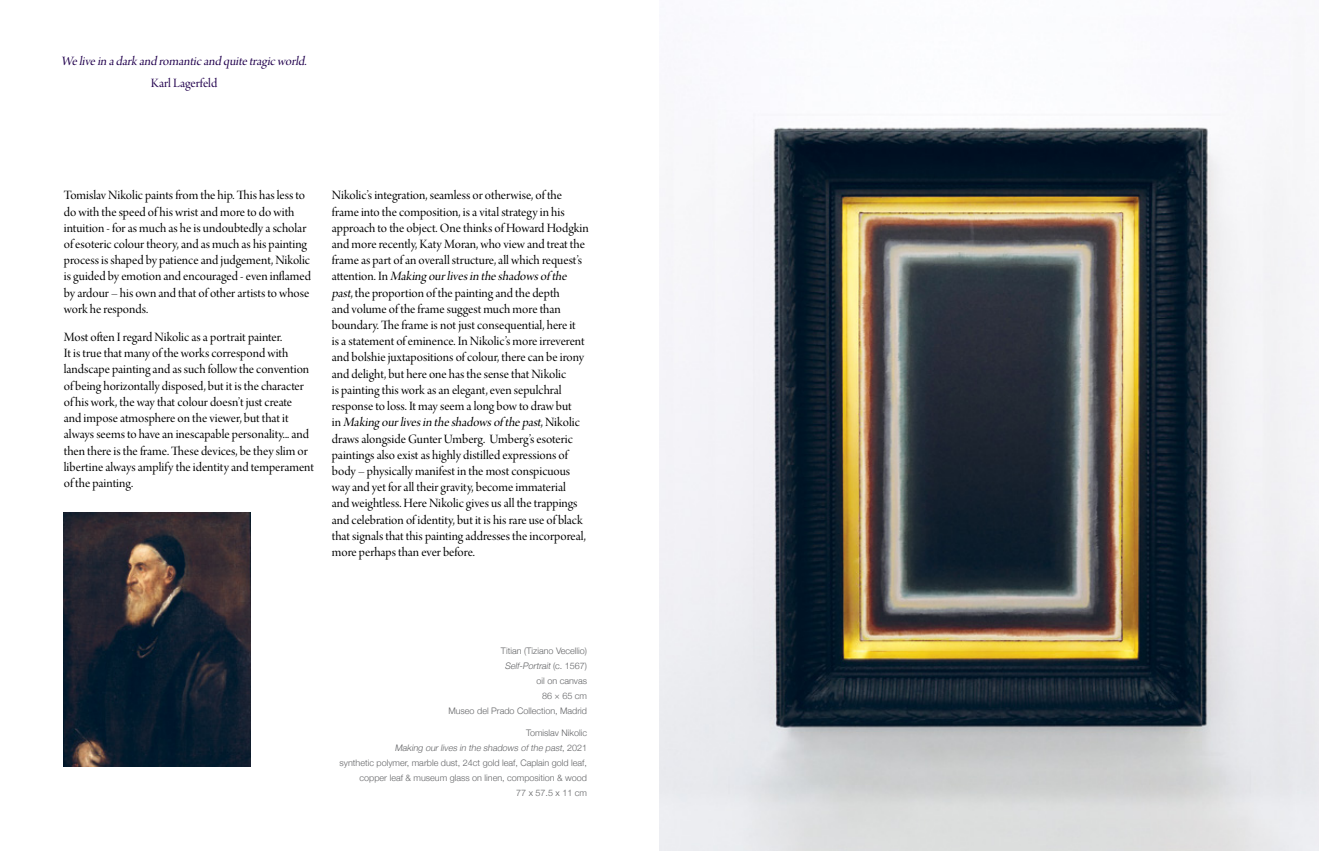
<style>
.page{position:relative;width:1319px;height:851px;background:#fff}
.page>*{position:absolute;margin:0;border:0;box-sizing:border-box;transform-origin:0 0}
.t1{font:13.5px/16.2px "Arno Pro Display";color:#000}
.t2{font:italic 13.5px "Arno Pro Display";color:#22024e}
.t3{font:13.5px "Arno Pro Display";color:#22024e}
.t4{font:300 9px/15px "Helvetica Neue";color:#636466;text-align:right}
.s1{font-style:italic}
</style>
<div class="page">
<img style="left:659px;top:119px;width:659px;height:731px">
<img style="left:64px;top:512px;width:187px;height:254px">
<p class="t2" style="left:61px;top:53px;width:250px">Welivein adark and romanticand quitetragicworld.</p>
<p class="t3" style="left:151px;top:75px;width:68px">Karl Lagerfeld</p>
<p class="t1" style="left:64px;top:188px;width:249px">Tomislav Nikolic paints from the hip. This has less to do with the speed of his wrist and more to do with intuition - for as much as he is undoubtedly a scholar of esoteric colour theory, and as much as his painting process is shaped by patience and judgement, Nikolic is guided by emotion and encouraged - even inflamed by ardour – his own and that of other artists to whose work he responds.</p>
<p class="t1" style="left:64px;top:330px;width:252px">Most often I regard Nikolic as a portrait painter.<br>It is true that many of the works correspond with landscape painting and as such follow the convention of being horizontally disposed, but it is the character of his work, the way that colour doesn’t just create<br>and impose atmosphere on the viewer, but that it always seems to have an inescapable personality... and then there is the frame. These devices, be they slim or libertine always amplify the identity and temperament of the painting.</p>
<p class="t1" style="left:332px;top:188px;width:258px">Nikolic’s integration, seamless or otherwise, of the frame into the composition, is a vital strategy in his approach to the object. One thinks of Howard Hodgkin and more recently, Katy Moran, who view and treat the frame as part of an overall structure, all which request’s a tt e n t i o n . I n <span class="s1">Making ourlivesin theshadowsof the past</span>, the proportion of the painting and the depth<br>and volume of the frame suggest much more than boundary. The frame is not just consequential, here it<br>is a statement of eminence. In Nikolic’s more irreverent and bolshie juxtapositions of colour, there can be irony and delight, but here one has the sense that Nikolic<br>is painting this work as an elegant, even sepulchral response to loss. It may seem a long bow to draw but<br>i n <span class="s1">Making ourlivesin theshadowsof thepast</span>, N i k o l i c draws alongside Gunter Umberg. Umberg’s esoteric paintings also exist as highly distilled expressions of body – physically manifest in the most conspicuous way and yet for all their gravity, become immaterial<br>and weightless. Here Nikolic gives us all the trappings and celebration of identity, but it is his rare use of black that signals that this painting addresses the incorporeal, more perhaps than ever before.</p>
<p class="t4" style="left:448px;top:642px;width:140px">Titian (Tiziano Vecellio)<br><span class="s1">Self-Portrait</span>( c . 1 5 6 7 )<br>oil on canvas<br>86 × 65 cm<br>Museo del Prado Collection, Madrid</p>
<p class="t4" style="left:339px;top:724px;width:249px">Tomislav Nikolic<br><span class="s1">Making ourlives in the shadows ofthe past</span>, 2 0 2 1<br>synthetic polymer, marble dust, 24ct gold leaf, Caplain gold leaf, copper leaf &amp; museum glass on linen, composition &amp; wood<br>77 x 57.5 x 11 cm</p>
</div>
